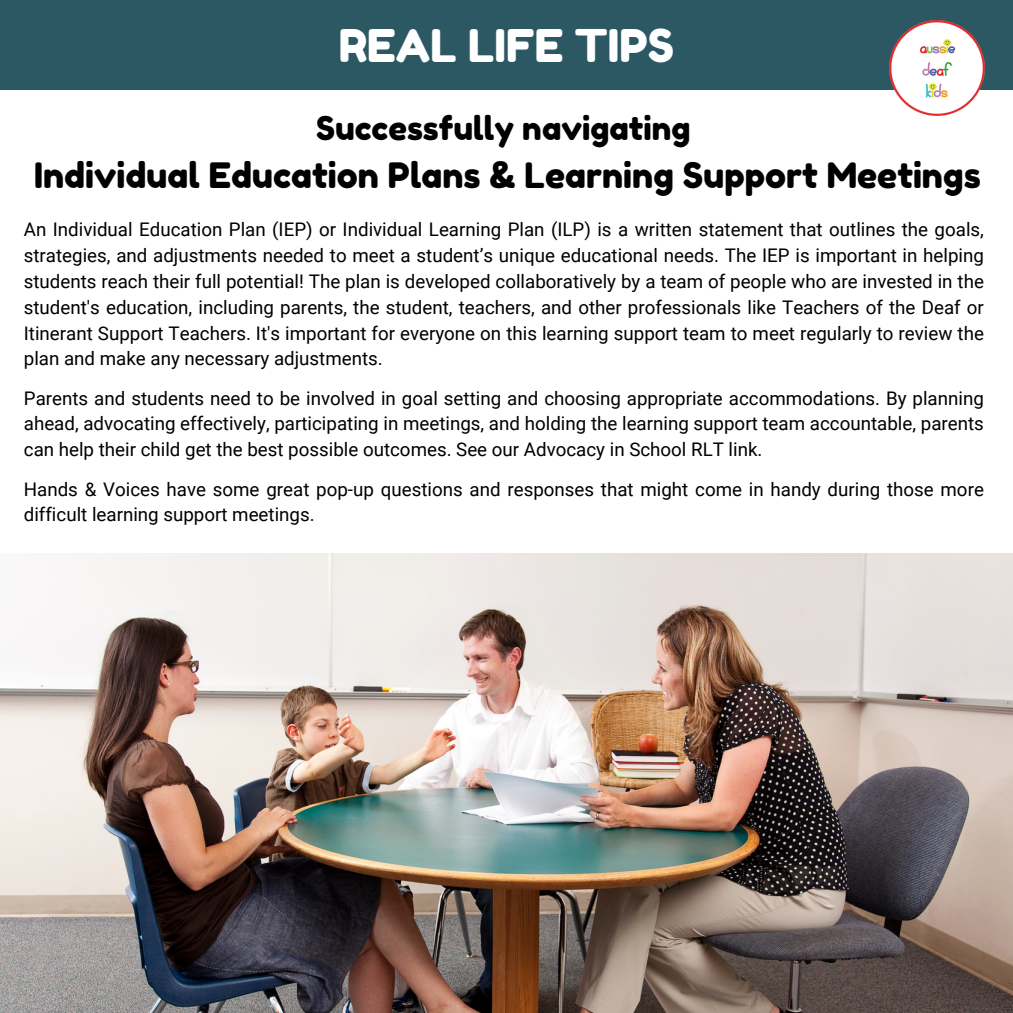
<style>
.page{position:relative;width:1013px;height:1013px;background:#fff}
.page>*{position:absolute;margin:0;border:0;box-sizing:border-box;transform-origin:0 0}
.t1{font:45px "Fredoka One";color:#fff}
.t2{font:35px "Fredoka One";color:#000}
.t3{font:32.5px "Fredoka One";color:#000}
.t4{font:18.75px/25.9px "Roboto";color:#000;text-align:justify}
</style>
<div class="page">
<div style="left:0;top:0;width:1012px;height:89px;background:#2c5864"></div>
<img style="left:0;top:553px;width:1012px;height:459px">
<img style="left:889px;top:20px;width:95px;height:95px">
<p class="t1" style="left:339px;top:18px;width:337px">REAL LIFE TIPS</p>
<p class="t3" style="left:316px;top:109px;width:376px">Successfully navigating</p>
<p class="t2" style="left:34px;top:154px;width:948px">Individual Education Plans &amp; Learning Support Meetings</p>
<p class="t4" style="left:24px;top:217px;width:961px">An Individual Education Plan (IEP) or Individual Learning Plan (ILP) is a written statement that outlines the goals, strategies, and adjustments needed to meet a student’s unique educational needs. The IEP is important in helping students reach their full potential! The plan is developed collaboratively by a team of people who are invested in the student's education, including parents, the student, teachers, and other professionals like Teachers of the Deaf or Itinerant Support Teachers. It's important for everyone on this learning support team to meet regularly to review the plan and make any necessary adjustments.</p>
<p class="t4" style="left:24px;top:385px;width:961px">Parents and students need to be involved in goal setting and choosing appropriate accommodations. By planning ahead, advocating effectively, participating in meetings, and holding the learning support team accountable, parents can help their child get the best possible outcomes. See our Advocacy in School RLT link.</p>
<p class="t4" style="left:24px;top:476px;width:961px">Hands &amp; Voices have some great pop-up questions and responses that might come in handy during those more difficult learning support meetings.</p>
</div>
